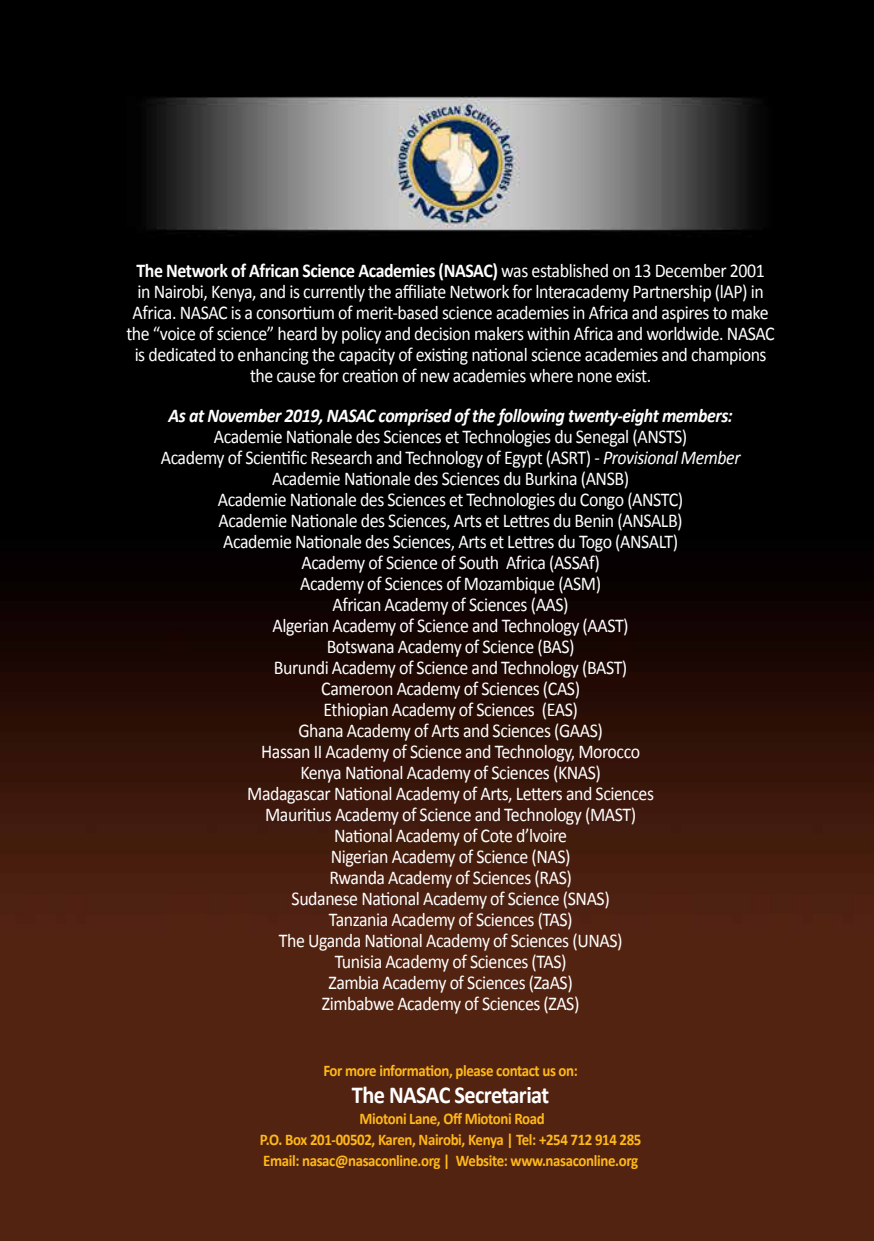
<style>
.page{position:relative;width:874px;height:1241px;background:#fff}
.page>*{position:absolute;margin:0;border:0;box-sizing:border-box;transform-origin:0 0}
.t1{font:700 24.32px "Calibri";letter-spacing:-.025em;color:#fff;scale:.91 1}
.t2{font:19.6px/21px "Calibri";letter-spacing:-.025em;color:#fff;text-align:center;scale:.91 1}
.t3{font:italic 700 19.6px "Calibri";letter-spacing:-.025em;color:#fff;scale:.91 1}
.t4{font:700 16.28px/21px "Calibri";letter-spacing:-.025em;color:#ffb819;text-align:center;scale:.91 1}
.s1{font-weight:700}
.s2{font-style:italic}
</style>
<div class="page">
<img style="left:0;top:0;width:873px;height:1240px">
<p class="t2" style="left:126px;top:260px;width:713px"><span class="s1">The Network of African Science Academies (NASAC)</span> was established on 13 December 2001<br>in Nairobi, Kenya, and is currently the affiliate Network for lnteracademy Partnership (lAP) in Africa. NASAC is a consortium of merit-based science academies in Africa and aspires to make the “voice of science” heard by policy and decision makers within Africa and worldwide. NASAC is dedicated to enhancing the capacity of existing national science academies and champions the cause for creation of new academies where none exist.</p>
<p class="t3" style="left:168px;top:403px;width:621px">As at November 2019, NASAC comprised of the following twenty-eight members:</p>
<p class="t2" style="left:161px;top:426px;width:638px">Academie Nationale des Sciences et Technologies du Senegal (ANSTS)<br>Academy of Scientific Research and Technology of Egypt (ASRT) - <span class="s2">Provisional Member </span>Academie Nationale des Sciences du Burkina (ANSB)<br>Academie Nationale des Sciences et Technologies du Congo (ANSTC)<br>Academie Nationale des Sciences, Arts et Lettres du Benin (ANSALB)<br>Academie Nationale des Sciences, Arts et Lettres du Togo (ANSALT)<br>Academy of Science of South Africa (ASSAf)<br>Academy of Sciences of Mozambique (ASM)<br>African Academy of Sciences (AAS)<br>Algerian Academy of Science and Technology (AAST)<br>Botswana Academy of Science (BAS)<br>Burundi Academy of Science and Technology (BAST)<br>Cameroon Academy of Sciences (CAS)<br>Ethiopian Academy of Sciences (EAS)<br>Ghana Academy of Arts and Sciences (GAAS)<br>Hassan II Academy of Science and Technology, Morocco<br>Kenya National Academy of Sciences (KNAS)<br>Madagascar National Academy of Arts, Letters and Sciences<br>Mauritius Academy of Science and Technology (MAST)<br>National Academy of Cote d’lvoire<br>Nigerian Academy of Science (NAS)<br>Rwanda Academy of Sciences (RAS)<br>Sudanese National Academy of Science (SNAS)<br>Tanzania Academy of Sciences (TAS)<br>The Uganda National Academy of Sciences (UNAS)<br>Tunisia Academy of Sciences (TAS)<br>Zambia Academy of Sciences (ZaAS)<br>Zimbabwe Academy of Sciences (ZAS)</p>
<p class="t4" style="left:323px;top:1060px;width:281px">For more information, please contact us on:</p>
<p class="t1" style="left:352px;top:1078px;width:218px">The NASAC Secretariat</p>
<p class="t4" style="left:260px;top:1107px;width:421px">Miotoni Lane, Off Miotoni Road<br>P.O. Box 201-00502, Karen, Nairobi, Kenya | Tel: +254 712 914 285<br>Email: nasac@nasaconline.org | Website: www.nasaconline.org</p>
</div>
